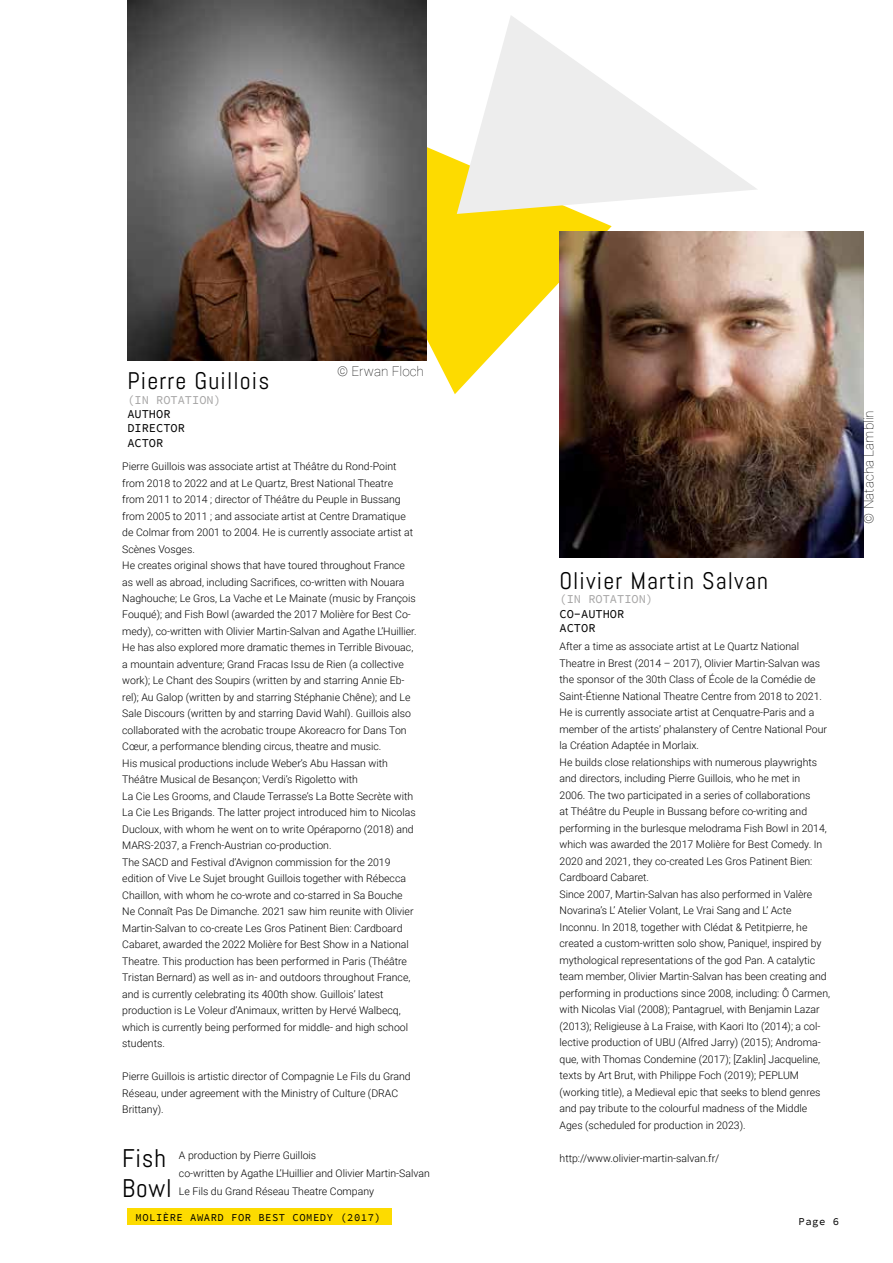
<style>
.page{position:relative;width:893px;height:1263px;background:#fff}
.page>*{position:absolute;margin:0;border:0;box-sizing:border-box;transform-origin:0 0}
.t1{font:25.5px/30.6px "Abel";letter-spacing:.03em;color:#000}
.t2{font:24px "Abel";letter-spacing:.05em;color:#000}
.t3{font:100 13.5px "Roboto";color:#000}
.t4{font:12px/14.4px "Source Code Pro";color:#000}
.t5{font:12px "Source Code Pro";color:#a6a5a5}
.t6{font:300 10.5px/16.5px "Roboto";color:#000}
.t7{font:10.5px "Source Code Pro";letter-spacing:.05em;color:#000}
</style>
<div class="page">
<svg style="left:302px;top:147px;width:310px;height:247px;fill:#fddb00"></svg>
<svg style="left:457px;top:16px;width:300px;height:198px"></svg>
<img style="left:127px;top:0;width:300px;height:360px">
<img style="left:560px;top:231px;width:303px;height:326px">
<div style="left:127px;top:1208px;width:264px;height:17px;background:#fddb00"></div>
<p class="t3" style="left:337px;top:362px;width:88px">© Erwan Floch</p>
<h2 class="t2" style="left:127px;top:366px;width:144px">Pierre Guillois</h2>
<p class="t5" style="left:127px;top:392px;width:95px">(IN ROTATION)</p>
<p class="t4" style="left:127px;top:407px;width:59px">AUTHOR<br>DIRECTOR<br>ACTOR</p>
<p class="t6" style="left:122px;top:458px;width:296px">Pierre Guillois was associate artist at Théâtre du Rond-Point from 2018 to 2022 and at Le Quartz, Brest National Theatre from 2011 to 2014 ; director of Théâtre du Peuple in Bussang from 2005 to 2011 ; and associate artist at Centre Dramatique de Colmar from 2001 to 2004. He is currently associate artist at Scènes Vosges.<br>He creates original shows that have toured throughout France as well as abroad, including Sacrifices, co-written with Nouara Naghouche; Le Gros, La Vache et Le Mainate (music by François Fouqué); and Fish Bowl (awarded the 2017 Molière for Best Co&shy;medy), co-written with Olivier Martin-Salvan and Agathe L’Huillier.<br>He has also explored more dramatic themes in Terrible Bivouac, a mountain adventure; Grand Fracas Issu de Rien (a collective work); Le Chant des Soupirs (written by and starring Annie Eb&shy;rel); Au Galop (written by and starring Stéphanie Chêne); and Le Sale Discours (written by and starring David Wahl). Guillois also collaborated with the acrobatic troupe Akoreacro for Dans Ton Cœur, a performance blending circus, theatre and music.<br>His musical productions include Weber’s Abu Hassan with Théâtre Musical de Besançon; Verdi’s Rigoletto with<br>La Cie Les Grooms, and Claude Terrasse’s La Botte Secrète with La Cie Les Brigands. The latter project introduced him to Nicolas Ducloux, with whom he went on to write Opéraporno (2018) and MARS-2037, a French-Austrian co-production.<br>The SACD and Festival d’Avignon commission for the 2019 edition of Vive Le Sujet brought Guillois together with Rébecca Chaillon, with whom he co-wrote and co-starred in Sa Bouche Ne Connaît Pas De Dimanche. 2021 saw him reunite with Olivier Martin-Salvan to co-create Les Gros Patinent Bien: Cardboard Cabaret, awarded the 2022 Molière for Best Show in a National Theatre. This production has been performed in Paris (Théâtre Tristan Bernard) as well as in- and outdoors throughout France, and is currently celebrating its 400th show. Guillois’ latest production is Le Voleur d’Animaux, written by Hervé Walbecq, which is currently being performed for middle- and high school students.</p>
<p class="t6" style="left:122px;top:1068px;width:290px">Pierre Guillois is artistic director of Compagnie Le Fils du Grand<br>Réseau, under agreement with the Ministry of Culture (DRAC<br>Brittany).</p>
<h1 class="t1" style="left:122px;top:1143px;width:51px">Fish<br>Bowl</h1>
<p class="t6" style="left:179px;top:1146px;width:252px;line-height:18px">A production by Pierre Guillois<br>co-written by Agathe L’Huillier and Olivier Martin-Salvan<br>Le Fils du Grand Réseau Theatre Company</p>
<p class="t7" style="left:136px;top:1210px;width:247px">MOLIÈRE AWARD FOR BEST COMEDY (2017)</p>
<h2 class="t2" style="left:560px;top:565px;width:210px">Olivier Martin Salvan</h2>
<p class="t5" style="left:560px;top:591px;width:95px">(IN ROTATION)</p>
<p class="t4" style="left:560px;top:607px;width:66px">CO-AUTHOR<br>ACTOR</p>
<p class="t6" style="left:560px;top:638px;width:272px">After a time as associate artist at Le Quartz National Theatre in Brest (2014 – 2017), Olivier Martin-Salvan was the sponsor of the 30th Class of École de la Comédie de Saint-Étienne National Theatre Centre from 2018 to 2021.<br>He is currently associate artist at Cenquatre-Paris and a member of the artists’ phalanstery of Centre National Pour la Création Adaptée in Morlaix.<br>He builds close relationships with numerous playwrights and directors, including Pierre Guillois, who he met in<br>2006. The two participated in a series of collaborations<br>at Théâtre du Peuple in Bussang before co-writing and performing in the burlesque melodrama Fish Bowl in 2014, which was awarded the 2017 Molière for Best Comedy. In 2020 and 2021, they co-created Les Gros Patinent Bien:<br>Cardboard Cabaret.<br>Since 2007, Martin-Salvan has also performed in Valère Novarina’s L’ Atelier Volant, Le Vrai Sang and L’ Acte Inconnu. In 2018, together with Clédat &amp; Petitpierre, he created a custom-written solo show, Panique!, inspired by mythological representations of the god Pan. A catalytic team member, Olivier Martin-Salvan has been creating and performing in productions since 2008, including: Ô Carmen, with Nicolas Vial (2008); Pantagruel, with Benjamin Lazar (2013); Religieuse à La Fraise, with Kaori Ito (2014); a col&shy;lective production of UBU (Alfred Jarry) (2015); Androma&shy;que, with Thomas Condemine (2017); [Zaklin] Jacqueline, texts by Art Brut, with Philippe Foch (2019); PEPLUM (working title), a Medieval epic that seeks to blend genres and pay tribute to the colourful madness of the Middle Ages (scheduled for production in 2023).</p>
<p class="t6" style="left:560px;top:1149px;width:161px">http://www.olivier-martin-salvan.fr/</p>
<p class="t7" style="left:798px;top:1214px;width:42px">Page 6</p>
<p class="t3" style="left:859px;top:523px;width:115px;rotate:-90deg">© Natacha Lamblin</p>
</div>
